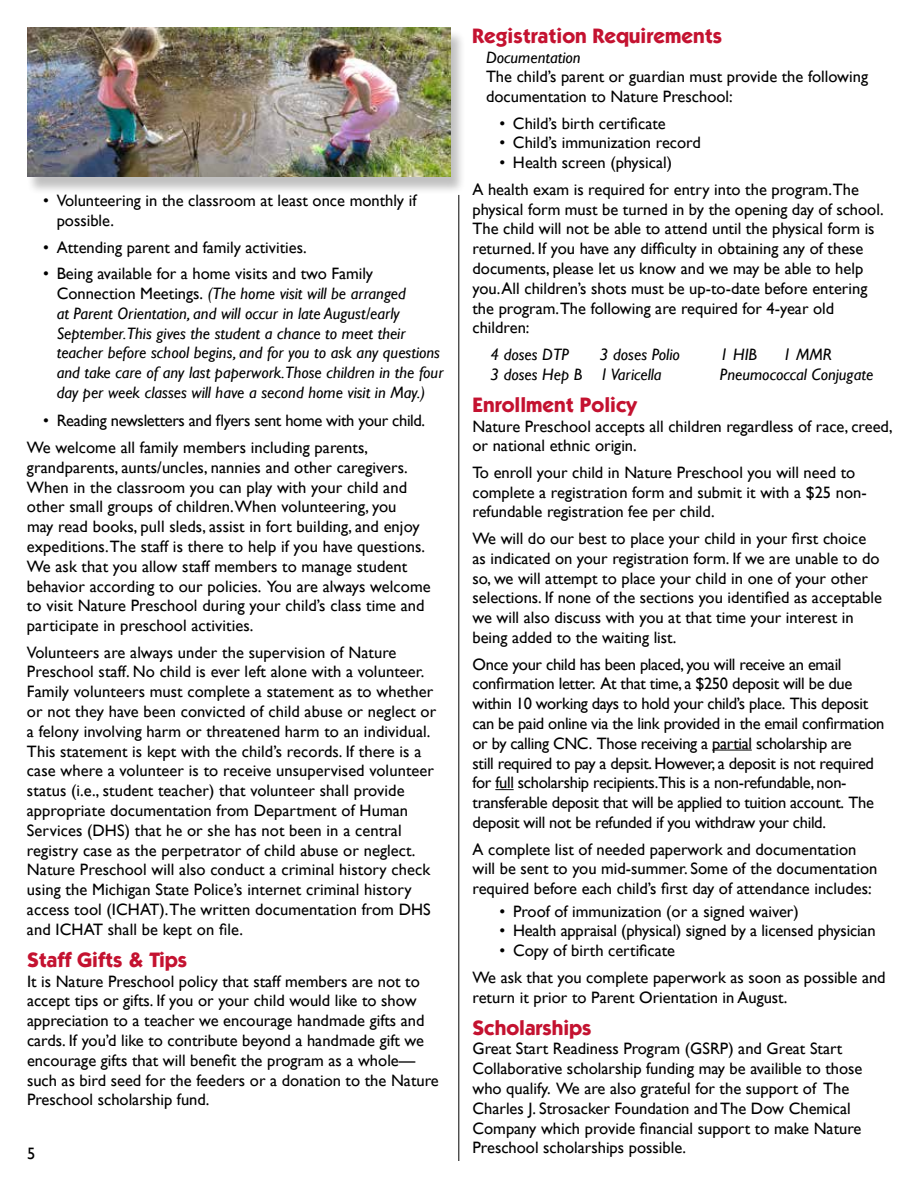
<style>
.page{position:relative;width:918px;height:1188px;background:#fff}
.page>*{position:absolute;margin:0;border:0;box-sizing:border-box;transform-origin:0 0}
.t1{font:700 21px "Itc Kabel";color:#c41230}
.t2{font:16.5px/19.8px "Gill Sans";color:#000}
.t3{font:16.5px/19.8px "Gill Sans";letter-spacing:-.02em;color:#000}
.t4{font:italic 16.5px/19.8px "Gill Sans";color:#000}
.s1{font-style:normal}
</style>
<div class="page">
<hr style="left:712px;top:750px;width:40px;height:1px;background:#000">
<svg style="left:495px;top:789px;width:19px;height:1px"></svg>
<div style="left:26px;top:29px;width:440px;height:166px;background:#000;opacity:.25"></div>
<img style="left:27px;top:27px;width:423px;height:149px">
<hr style="left:459px;top:195px;width:1px;height:966px;background:#000">
<p class="t2" style="left:57px;top:191px;width:361px;text-indent:-13px">• Volunteering in the classroom at least once monthly if possible.</p>
<p class="t2" style="left:43px;top:238px;width:265px">• Attending parent and family activities.</p>
<p class="t4" style="left:57px;top:264px;width:388px;text-indent:-13px"><span class="s1">• Being available for a home visits and two Family Connection Meetings.</span> (The home visit will be arranged<br>at Parent Orientation, and will occur in late August/early September.This gives the student a chance to meet their teacher before school begins, and for you to ask any questions and take care of any last paperwork.Those children in the four day per week classes will have a second home visit in May.)</p>
<p class="t3" style="left:27px;top:408px;width:400px;line-height:26.5px;text-indent:16px">• Reading newsletters and flyers sent home with your child.<br>We welcome all family members including parents,</p>
<p class="t2" style="left:27px;top:458px;width:405px">grandparents, aunts/uncles, nannies and other caregivers.<br>When in the classroom you can play with your child and other small groups of children.When volunteering, you<br>may read books, pull sleds, assist in fort building, and enjoy expeditions.The staff is there to help if you have questions.<br>We ask that you allow staff members to manage student behavior according to our policies. You are always welcome to visit Nature Preschool during your child’s class time and participate in preschool activities.</p>
<p class="t2" style="left:27px;top:643px;width:411px">Volunteers are always under the supervision of Nature Preschool staff. No child is ever left alone with a volunteer.<br>Family volunteers must complete a statement as to whether or not they have been convicted of child abuse or neglect or a felony involving harm or threatened harm to an individual.<br>This statement is kept with the child’s records. If there is a case where a volunteer is to receive unsupervised volunteer status (i.e., student teacher) that volunteer shall provide appropriate documentation from Department of Human Services (DHS) that he or she has not been in a central registry case as the perpetrator of child abuse or neglect.<br>Nature Preschool will also conduct a criminal history check using the Michigan State Police’s internet criminal history access tool (ICHAT). The written documentation from DHS and ICHAT shall be kept on file.</p>
<p class="t1" style="left:27px;top:947px;width:162px">Staff Gifts &amp; Tips</p>
<p class="t2" style="left:27px;top:971px;width:413px">It is Nature Preschool policy that staff members are not to accept tips or gifts. If you or your child would like to show appreciation to a teacher we encourage handmade gifts and cards. If you’d like to contribute beyond a handmade gift we encourage gifts that will benefit the program as a whole— such as bird seed for the feeders or a donation to the Nature Preschool scholarship fund.</p>
<p class="t2" style="left:27px;top:1144px;width:10px">5</p>
<p class="t1" style="left:472px;top:23px;width:251px">Registration Requirements</p>
<p class="t4" style="left:486px;top:47px;width:96px">Documentation</p>
<p class="t2" style="left:486px;top:67px;width:384px">The child’s parent or guardian must provide the following documentation to Nature Preschool:</p>
<p class="t2" style="left:499px;top:114px;width:168px">• Child’s birth certificate</p>
<p class="t2" style="left:499px;top:133px;width:203px">• Child’s immunization record</p>
<p class="t2" style="left:472px;top:150px;width:388px;line-height:26.5px;text-indent:27px">• Health screen (physical)<br>A health exam is required for entry into the program.The</p>
<p class="t2" style="left:472px;top:200px;width:413px">physical form must be turned in by the opening day of school.<br>The child will not be able to attend until the physical form is returned. If you have any difficulty in obtaining any of these documents, please let us know and we may be able to help you.All children’s shots must be up-to-date before entering the program.The following are required for 4-year old children:</p>
<p class="t4" style="left:490px;top:345px;width:80px">4 doses DTP</p>
<p class="t4" style="left:600px;top:345px;width:81px">3 doses Polio</p>
<p class="t4" style="left:720px;top:345px;width:39px">1 HIB</p>
<p class="t4" style="left:783px;top:345px;width:50px">1 MMR</p>
<p class="t4" style="left:490px;top:365px;width:173px">3 doses Hep B 1 Varicella</p>
<p class="t4" style="left:720px;top:365px;width:155px">Pneumococcal Conjugate</p>
<p class="t1" style="left:472px;top:392px;width:166px">Enrollment Policy</p>
<p class="t2" style="left:472px;top:416px;width:422px">Nature Preschool accepts all children regardless of race, creed, or national ethnic origin.</p>
<p class="t2" style="left:472px;top:463px;width:396px">To enroll your child in Nature Preschool you will need to complete a registration form and submit it with a $25 non&shy;refundable registration fee per child.</p>
<p class="t2" style="left:472px;top:529px;width:411px">We will do our best to place your child in your first choice as indicated on your registration form. If we are unable to do so, we will attempt to place your child in one of your other selections. If none of the sections you identified as acceptable we will also discuss with you at that time your interest in being added to the waiting list.</p>
<p class="t3" style="left:472px;top:654px;width:413px">Once your child has been placed, you will receive an email confirmation letter. At that time, a $250 deposit will be due within 10 working days to hold your child’s place. This deposit can be paid online via the link provided in the email confirmation or by calling CNC. Those receiving a partial scholarship are<br>still required to pay a depsit. However, a deposit is not required for full scholarship recipients.This is a non-refundable, non&shy;transferable deposit that will be applied to tuition account. The deposit will not be refunded if you withdraw your child.</p>
<p class="t2" style="left:473px;top:839px;width:406px">A complete list of needed paperwork and documentation will be sent to you mid-summer. Some of the documentation required before each child’s first day of attendance includes:</p>
<p class="t2" style="left:500px;top:902px;width:301px">• Proof of immunization (or a signed waiver)</p>
<p class="t2" style="left:500px;top:921px;width:378px">• Health appraisal (physical) signed by a licensed physician</p>
<p class="t2" style="left:473px;top:938px;width:415px;line-height:26.5px;text-indent:27px">• Copy of birth certificate<br>We ask that you complete paperwork as soon as possible and</p>
<p class="t2" style="left:473px;top:987px;width:316px">return it prior to Parent Orientation in August.</p>
<p class="t1" style="left:472px;top:1015px;width:121px">Scholarships</p>
<p class="t2" style="left:472px;top:1039px;width:392px">Great Start Readiness Program (GSRP) and Great Start Collaborative scholarship funding may be availible to those who qualify. We are also grateful for the support of The Charles J. Strosacker Foundation and The Dow Chemical Company which provide financial support to make Nature Preschool scholarships possible.</p>
</div>
